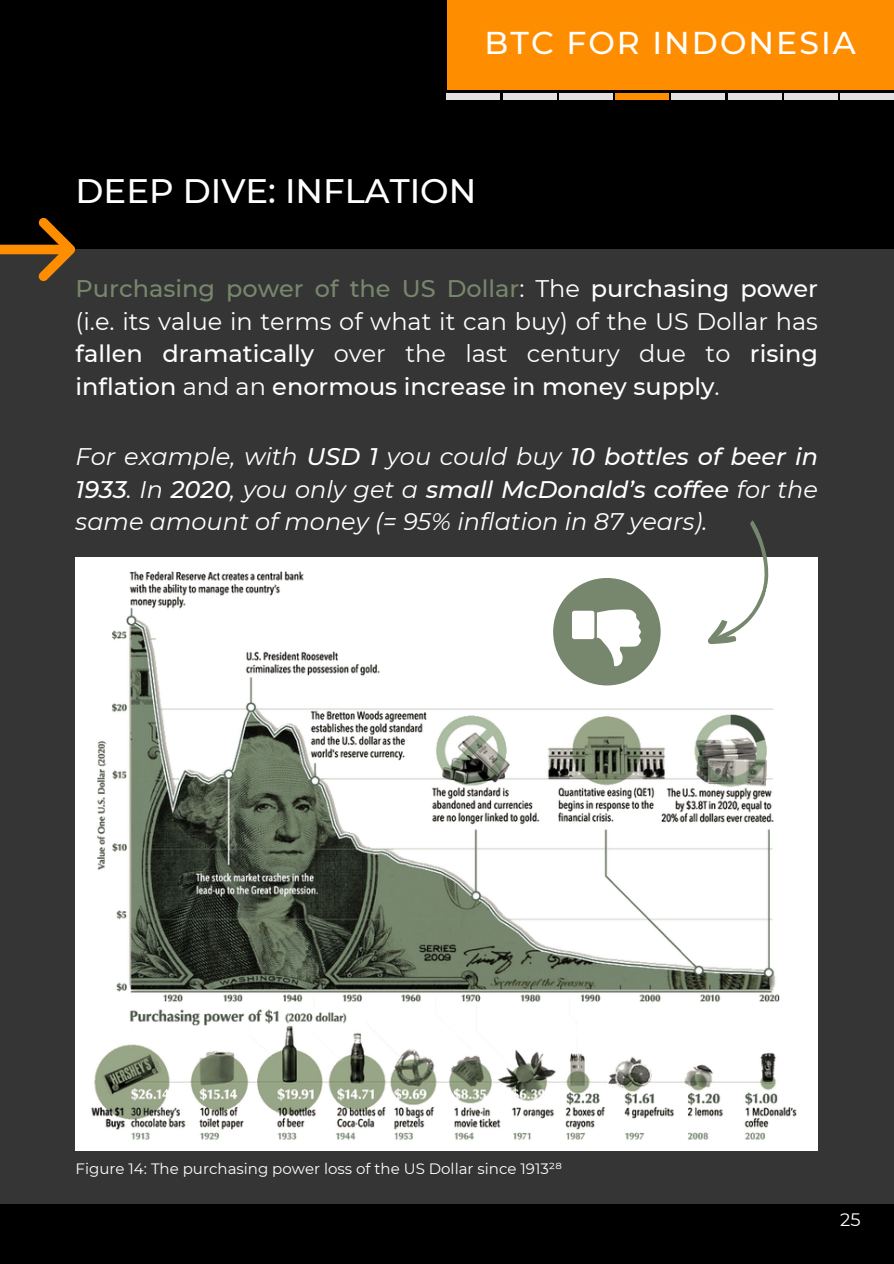
<style>
.page{position:relative;width:894px;height:1264px;background:#fff}
.page>*{position:absolute;margin:0;border:0;box-sizing:border-box;transform-origin:0 0}
.t1{font:500 33.9px "Montserrat";color:#fff}
.t2{font:500 31.5px "Montserrat";letter-spacing:.065em;color:#fff}
.t3{font:24px/32.7px "Montserrat";color:#fff;text-align:justify}
.t4{font:italic 24px/32.7px "Montserrat";color:#fff;text-align:justify}
.t5{font:18px "Montserrat";color:#fff}
.t6{font:15px "Montserrat";color:#fff}
.s1{font-weight:500;color:#77876d}
.s2{font-weight:500}
</style>
<div class="page">
<div style="left:0;top:0;width:893px;height:1263px;background:#000"></div>
<div style="left:446px;top:0;width:447px;height:89px;background:#ff8d00"></div>
<div style="left:0;top:249px;width:893px;height:954px;background:#353535"></div>
<svg style="left:0;top:218px;width:75px;height:63px"></svg>
<img style="left:76px;top:557px;width:741px;height:593px">
<svg style="left:706px;top:520px;width:75px;height:133px"></svg>
<div style="left:553px;top:578px;width:107px;height:107px;background:#77876d;border-radius:50%"></div>
<svg style="left:572px;top:609px;width:69px;height:57px"></svg>
<div style="left:446px;top:94px;width:54px;height:6px;background:#e1e1e1"></div>
<div style="left:503px;top:94px;width:53px;height:6px;background:#e1e1e1"></div>
<div style="left:559px;top:94px;width:53px;height:6px;background:#e1e1e1"></div>
<div style="left:615px;top:94px;width:53px;height:6px;background:#ff8d00"></div>
<div style="left:671px;top:94px;width:53px;height:6px;background:#e1e1e1"></div>
<div style="left:727px;top:94px;width:54px;height:6px;background:#e1e1e1"></div>
<div style="left:784px;top:94px;width:53px;height:6px;background:#e1e1e1"></div>
<div style="left:840px;top:94px;width:53px;height:6px;background:#e1e1e1"></div>
<h2 class="t2" style="left:484px;top:24px;width:373px">BTC FOR INDONESIA</h2>
<h1 class="t1" style="left:76px;top:170px;width:402px">DEEP DIVE: INFLATION</h1>
<p class="t3" style="left:76px;top:272px;width:743px"><span class="s1">Purchasing power of the US Dollar</span>: The <span class="s2">purchasing power </span>(i.e. its value in terms of what it can buy) of the US Dollar has <span class="s2">fallen dramatically</span> over the last century due to <span class="s2">rising inflation</span> and an <span class="s2">enormous increase in money supply</span>.</p>
<p class="t4" style="left:76px;top:440px;width:743px">For example, with <span class="s2">USD 1</span> you could buy <span class="s2">10 bottles of beer in 1933</span>. In <span class="s2">2020</span>, you only get a <span class="s2">small McDonald’s coffee</span> for the same amount of money (= 95% inflation in 87 years).</p>
<p class="t6" style="left:76px;top:1159px;width:487px">Figure 14: The purchasing power loss of the US Dollar since 1913²⁸</p>
<p class="t5" style="left:840px;top:1208px;width:22px">25</p>
</div>
